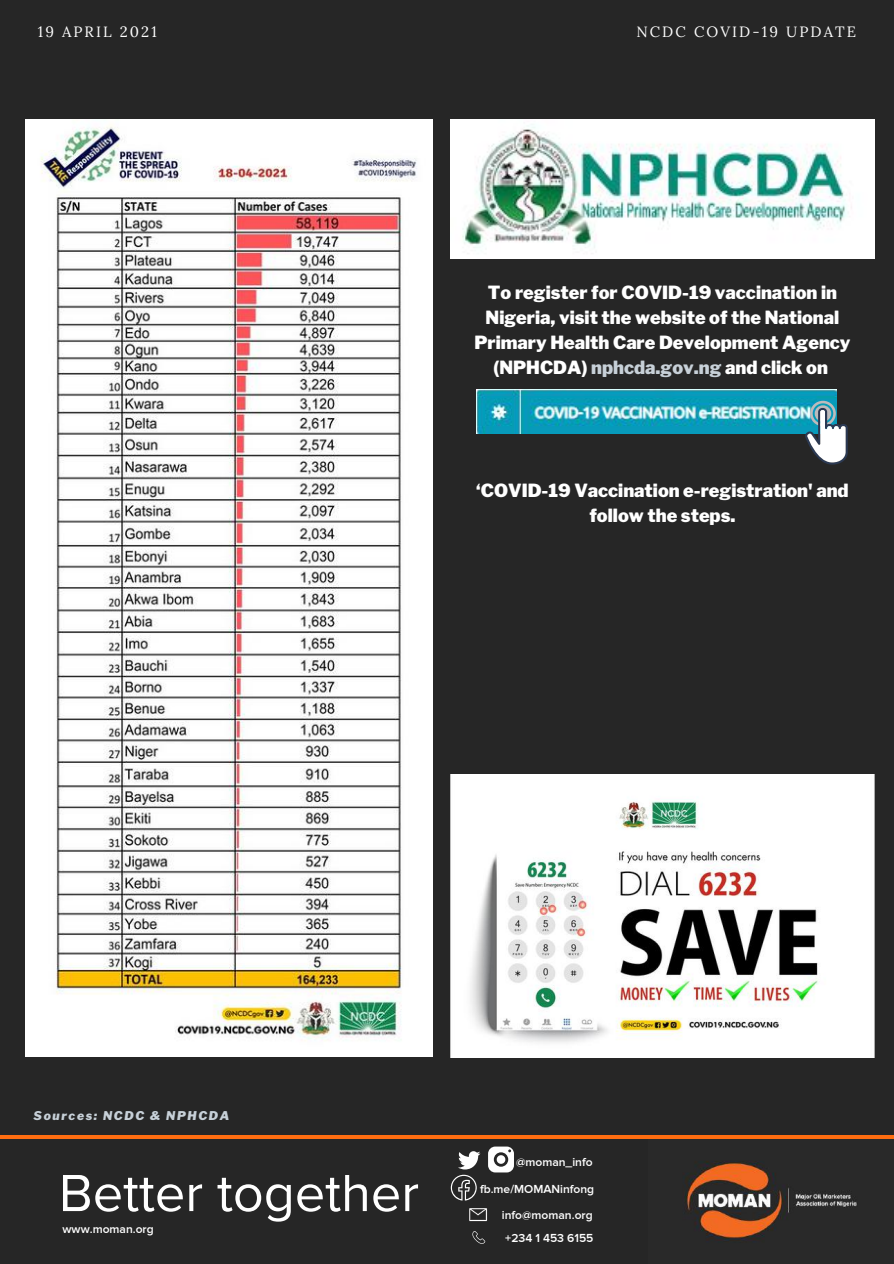
<style>
.page{position:relative;width:894px;height:1264px;background:#fff}
.page>*{position:absolute;margin:0;border:0;box-sizing:border-box;transform-origin:0 0}
.t1{font:54px "Proxima Nova A";color:#fff}
.t2{font:900 18px/24.8px "Libre Franklin";color:#fff;text-align:center}
.t3{font:14.85px "Lora";letter-spacing:.14em;color:#fff}
.t4{font:600 12px/23.1px "Proxima Nova";color:#fff}
.t5{font:italic 900 12px "Libre Franklin";letter-spacing:.14em;color:#c7d0d8}
.s1{color:#c7d0d8}
</style>
<div class="page">
<div style="left:0;top:0;width:893px;height:1263px;background:#262626"></div>
<img style="left:648px;top:1138px;width:245px;height:104px">
<hr style="left:0;top:1135px;width:893px;height:3px;background:#ff6d10">
<svg style="left:488px;top:1146px;width:26px;height:26px"></svg>
<svg style="left:450px;top:1151px;width:30px;height:49px"></svg>
<svg style="left:472px;top:1231px;width:13px;height:12px"></svg>
<svg style="left:469px;top:1208px;width:18px;height:13px"></svg>
<img style="left:450px;top:774px;width:424px;height:283px">
<img style="left:476px;top:389px;width:360px;height:44px">
<img style="left:450px;top:120px;width:424px;height:138px">
<svg style="left:804px;top:401px;width:43px;height:63px"></svg>
<img style="left:26px;top:120px;width:406px;height:936px">
<p class="t3" style="left:38px;top:22px;width:120px">19 APRIL 2021</p>
<p class="t3" style="left:636px;top:22px;width:221px">NCDC COVID-19 UPDATE</p>
<p class="t2" style="left:474px;top:280px;width:377px">To register for COVID-19 vaccination in Nigeria, visit the website of the National Primary Health Care Development Agency (NPHCDA) <span class="s1">nphcda.gov.ng</span> and click on</p>
<p class="t2" style="left:476px;top:478px;width:374px">‘COVID-19 Vaccination e-registration' and follow the steps.</p>
<p class="t5" style="left:34px;top:1108px;width:197px">Sources: NCDC &amp; NPHCDA</p>
<h1 class="t1" style="left:59px;top:1162px;width:361px">Better together</h1>
<p class="t4" style="left:63px;top:1217px;width:93px">www.moman.org</p>
<p class="t4" style="left:516px;top:1151px;width:78px">@moman_info</p>
<p class="t4" style="left:480px;top:1178px;width:116px">fb.me/MOMANinfong</p>
<p class="t4" style="left:502px;top:1203px;width:93px">info@moman.org +234 1 453 6155</p>
</div>
